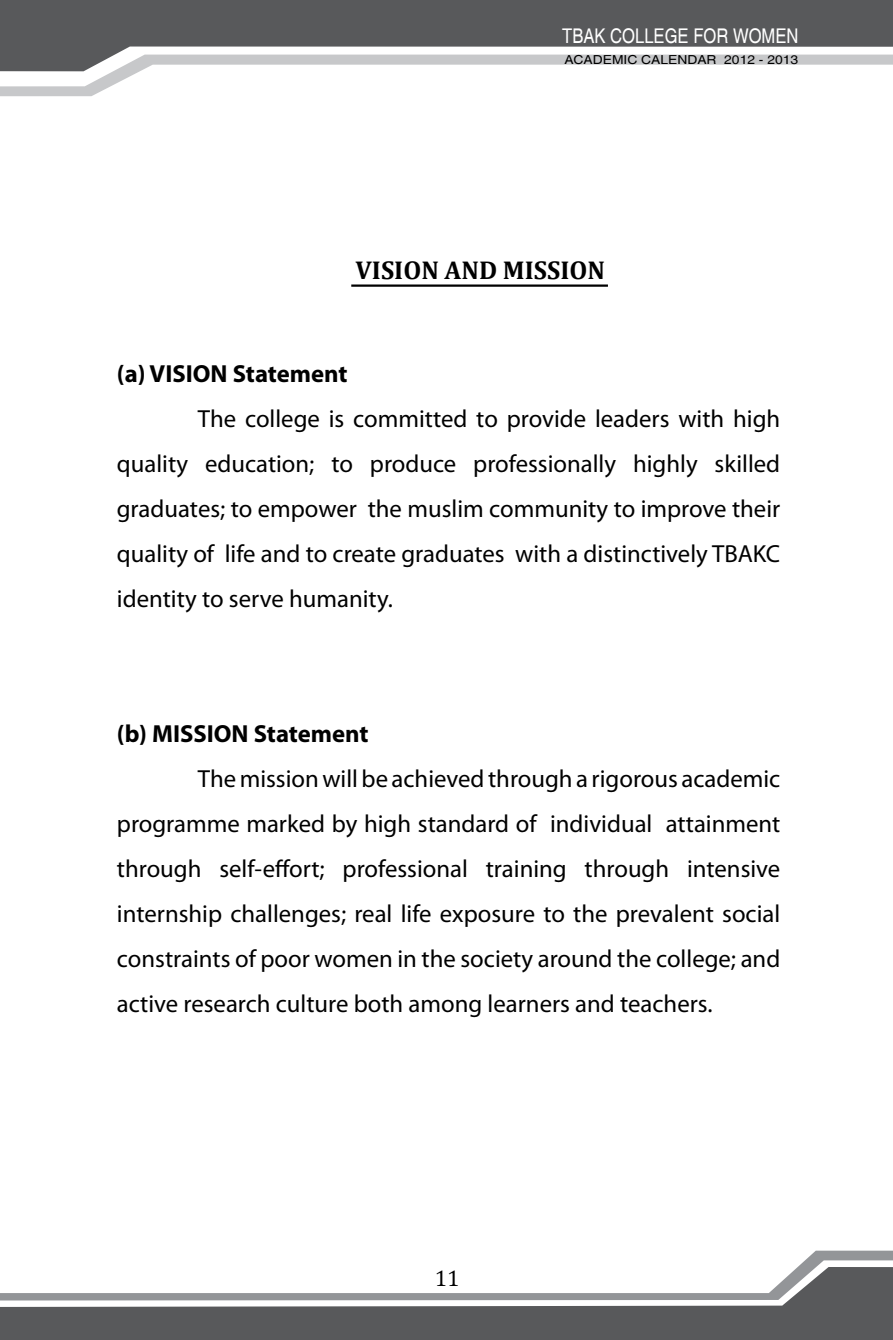
<style>
.page{position:relative;width:893px;height:1340px;background:#fff}
.page>*{position:absolute;margin:0;border:0;box-sizing:border-box;transform-origin:0 0}
.t1{font:700 25.88px "Cambria";color:#000}
.t2{font:24.75px/45px "Myriad Pro";color:#000;text-align:justify}
.t3{font:700 24.75px "Myriad Pro";color:#000}
.t4{font:22.5px "Cambria";color:#000}
.t5{font:condensed 20.25px "Helvetica";color:#fff}
.t6{font:condensed 12.38px "Helvetica";color:#000;scale:1.36 1}
</style>
<div class="page">
<svg style="left:0;top:1250px;width:893px;height:89px"></svg>
<svg style="left:0;top:0;width:893px;height:55px;fill:#58595b"></svg>
<svg style="left:0;top:55px;width:893px;height:41px"></svg>
<hr style="left:351px;top:284px;width:257px;height:3px;background:#000">
<p class="t5" style="left:562px;top:24px;width:238px">TBAK COLLEGE FOR WOMEN</p>
<p class="t6" style="left:564px;top:53px;width:173px">ACADEM IC CALENDAR 2012 - 2013</p>
<p class="t1" style="left:356px;top:254px;width:251px">VISION AND MISSION</p>
<p class="t3" style="left:117px;top:357px;width:232px">(a) VISION Statement</p>
<p class="t2" style="left:117px;top:395px;width:665px;text-indent:81px">The college is committed to provide leaders with high quality education; to produce professionally highly skilled graduates; to empower the muslim community to improve their quality of life and to create graduates with a distinctively TBAKC identity to serve humanity.</p>
<p class="t3" style="left:117px;top:717px;width:253px">(b) MISSION Statement</p>
<p class="t2" style="left:117px;top:755px;width:665px;text-indent:81px">The mission will be achieved through a rigorous academic programme marked by high standard of individual attainment through self-effort; professional training through intensive internship challenges; real life exposure to the prevalent social constraints of poor women in the society around the college; and active research culture both among learners and teachers.</p>
<p class="t4" style="left:435px;top:1264px;width:26px">11</p>
</div>
